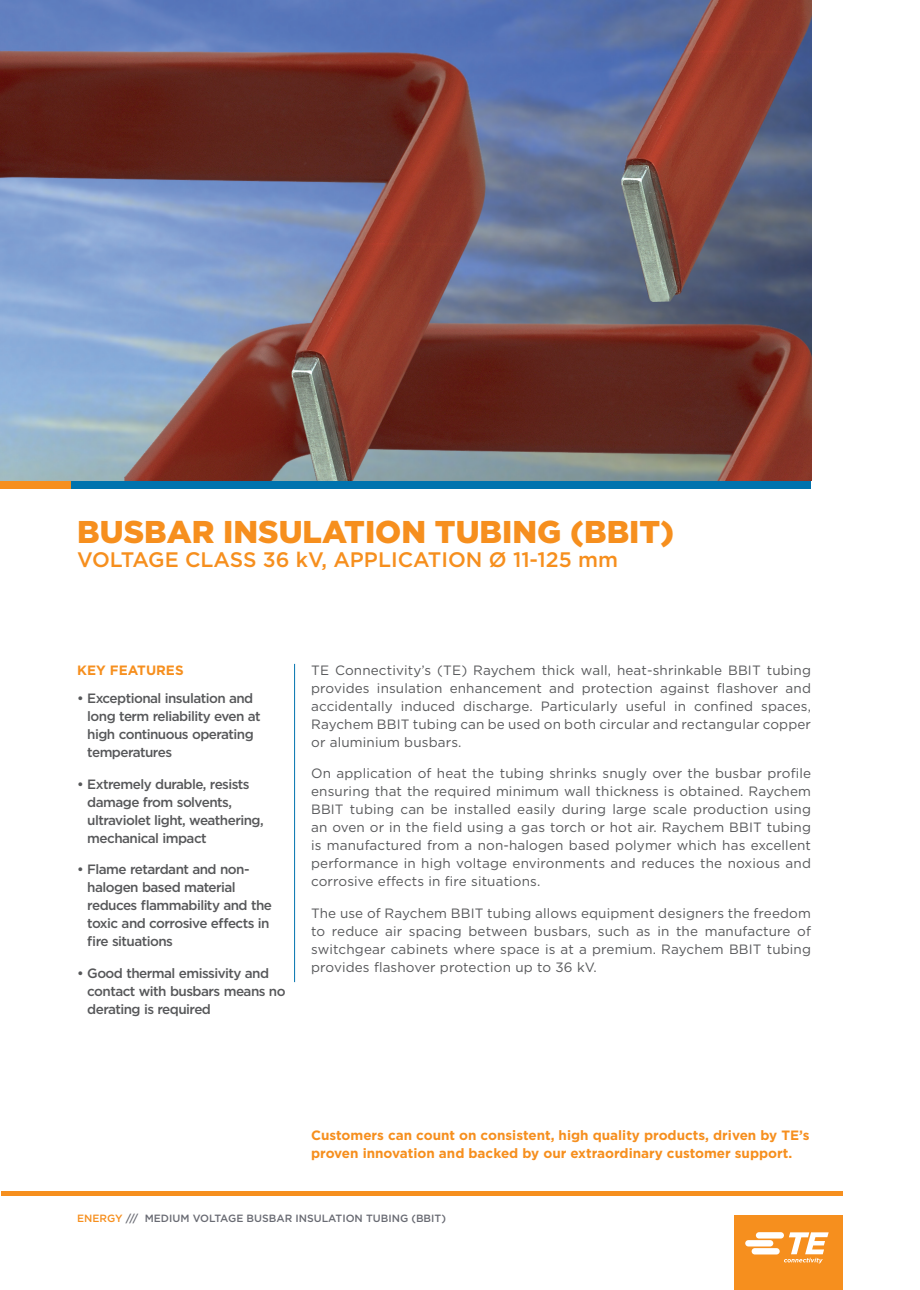
<style>
.page{position:relative;width:920px;height:1290px;background:#fff}
.page>*{position:absolute;margin:0;border:0;box-sizing:border-box;transform-origin:0 0}
.Cover_-_Main_Headlin{font:900 31.5px "Gotham";color:#f68f1e}
.Cover_-_Subhead{font:500 21px "Gotham";color:#f68f1e}
.Main_Body_Copy{font:13.5px/18px "Gotham";letter-spacing:.01em;color:#57585a;text-align:justify}
.Key_Features_-_Bulle{font:500 13.5px/18px "Gotham";letter-spacing:-.04em;color:#57585a}
.Cover_-_Closing_Copy{font:700 13.5px/18px "Gotham";color:#f68f1e}
.KEY_FEATURE__TITLE{font:700 13.5px "Gotham";color:#f68f1e}
.WP_Footer_Info{font:500 10.5px "Gotham";color:#696b73}
.s1{color:#f68f1e}
</style>
<div class="page">
<hr style="left:294px;top:664px;width:1px;height:318px;background:#0073ae">
<div style="left:0;top:480px;width:71px;height:9px;background:#f68f1e"></div>
<div style="left:71px;top:480px;width:740px;height:9px;background:#0073ae"></div>
<hr style="left:1px;top:1191px;width:842px;height:4px;background:#f68f1e">
<div style="left:735px;top:1215px;width:108px;height:74px;background:#f68f1e"></div>
<svg style="left:745px;top:1232px;width:84px;height:31px"></svg>
<img style="left:0;top:1px;width:811px;height:479px">
<p class="Cover_-_Main_Headlin" style="left:77px;top:510px;width:598px">BUSBAR INSULATION TUBING (BBIT)</p>
<p class="Cover_-_Subhead" style="left:77px;top:546px;width:542px">VOLTAGE CLASS 36 kV, APPLICATION Ø 11-125 mm</p>
<p class="KEY_FEATURE__TITLE" style="left:77px;top:661px;width:108px">KEY FEATURES</p>
<p class="Main_Body_Copy" style="left:311px;top:661px;width:501px">TE Connectivity’s (TE) Raychem thick wall, heat-shrinkable BBIT tubing provides insulation enhancement and protection against flashover and accidentally induced discharge. Particularly useful in confined spaces, Raychem BBIT tubing can be used on both circular and rectangular copper or aluminium busbars.</p>
<p class="Main_Body_Copy" style="left:311px;top:764px;width:501px">On application of heat the tubing shrinks snugly over the busbar profile ensuring that the required minimum wall thickness is obtained. Raychem BBIT tubing can be installed easily during large scale production using an oven or in the field using a gas torch or hot air. Raychem BBIT tubing is manufactured from a non-halogen based polymer which has excellent performance in high voltage environments and reduces the noxious and corrosive effects in fire situations.</p>
<p class="Main_Body_Copy" style="left:311px;top:904px;width:501px">The use of Raychem BBIT tubing allows equipment designers the freedom to reduce air spacing between busbars, such as in the manufacture of switchgear cabinets where space is at a premium. Raychem BBIT tubing provides flashover protection up to 36 kV.</p>
<p class="Key_Features_-_Bulle" style="left:87px;top:689px;width:175px;text-indent:-10px">• Exceptional insulation and long term reliability even at high continuous operating temperatures</p>
<p class="Key_Features_-_Bulle" style="left:87px;top:775px;width:178px;text-indent:-10px">• Extremely durable, resists damage from solvents, ultraviolet light, weathering, mechanical impact</p>
<p class="Key_Features_-_Bulle" style="left:87px;top:860px;width:186px;text-indent:-10px">• Flame retardant and non&shy;halogen based material reduces flammability and the toxic and corrosive effects in fire situations</p>
<p class="Key_Features_-_Bulle" style="left:87px;top:964px;width:200px;text-indent:-10px">• Good thermal emissivity and contact with busbars means no derating is required</p>
<p class="Cover_-_Closing_Copy" style="left:311px;top:1126px;width:500px">Customers can count on consistent, high quality products, driven by TE’s proven innovation and backed by our extraordinary customer support.</p>
<p class="WP_Footer_Info" style="left:77px;top:1211px;width:370px"><span class="s1">ENERGY</span> /// MEDIUM VOLTAGE BUSBAR INSULATION TUBING (BBIT)</p>
</div>
